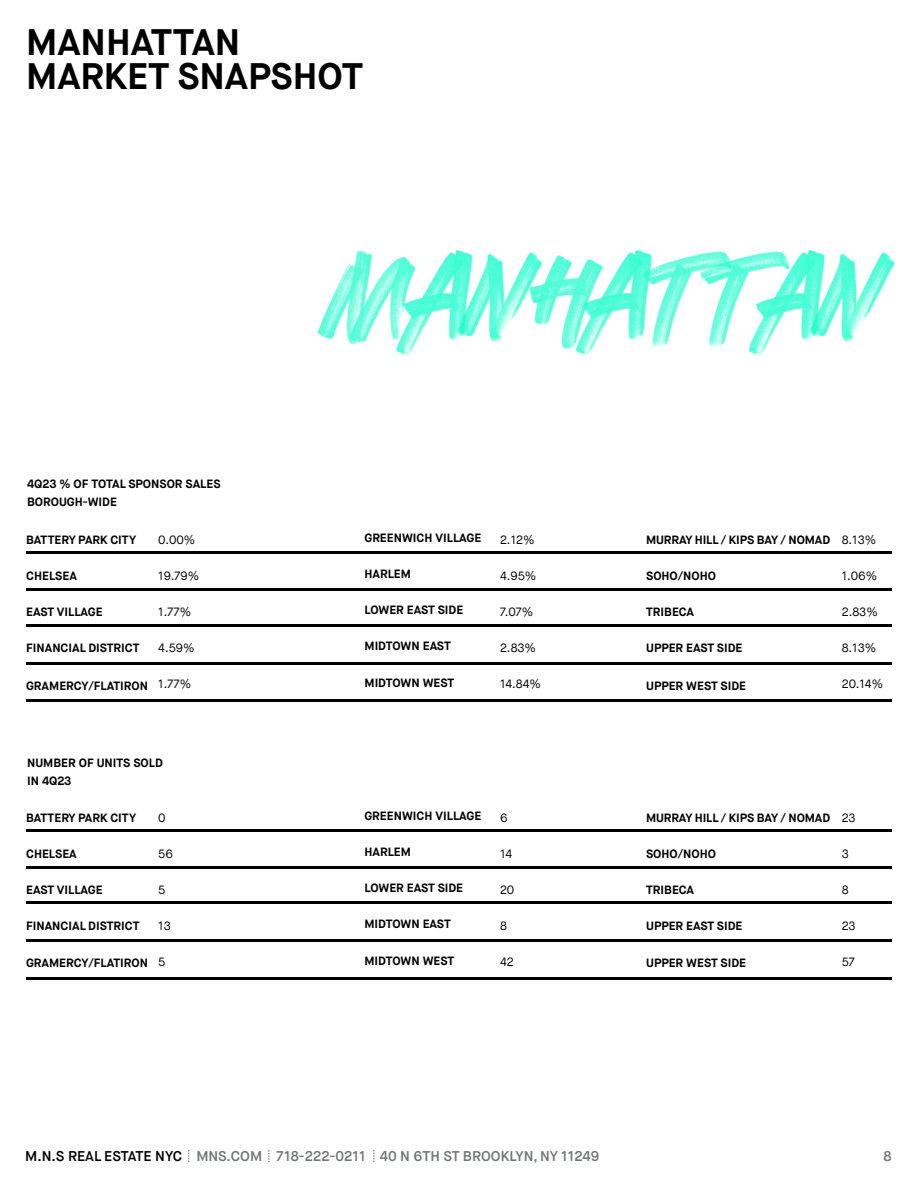
<style>
.page{position:relative;width:918px;height:1188px;background:#fff}
.page>*{position:absolute;margin:0;border:0;box-sizing:border-box;transform-origin:0 0}
.t1{font:700 36.9px/34.5px "Maison Neue";color:#000}
.t2{font:600 14.1px "Maison Neue";color:#747575}
.t3{font:700 12px/18px "Maison Neue";color:#000}
.t4{font:12px "Maison Neue";color:#000}
.s1{color:#000}
</style>
<div class="page">
<svg style="left:268px;top:1150px;width:2px;height:12px"></svg>
<svg style="left:373px;top:1150px;width:2px;height:12px"></svg>
<img style="left:317px;top:249px;width:578px;height:107px">
<hr style="left:26px;top:551px;width:866px;height:3px;background:#000">
<hr style="left:26px;top:699px;width:866px;height:3px;background:#000">
<hr style="left:26px;top:588px;width:866px;height:3px;background:#000">
<hr style="left:26px;top:624px;width:866px;height:3px;background:#000">
<hr style="left:26px;top:662px;width:866px;height:3px;background:#000">
<hr style="left:26px;top:829px;width:866px;height:3px;background:#000">
<hr style="left:26px;top:977px;width:866px;height:3px;background:#000">
<hr style="left:26px;top:866px;width:866px;height:3px;background:#000">
<hr style="left:26px;top:901px;width:866px;height:3px;background:#000">
<hr style="left:26px;top:939px;width:866px;height:3px;background:#000">
<h1 class="t1" style="left:26px;top:25px;width:338px">MANHATTAN<br>MARKET SNAPSHOT</h1>
<p class="t3" style="left:27px;top:475px;width:195px">4Q23 % OF TOTAL SPONSOR SALES<br>BOROUGH-WIDE</p>
<p class="t3" style="left:26px;top:531px;width:112px">BATTERY PARK CITY</p>
<p class="t3" style="left:26px;top:567px;width:52px">CHELSEA</p>
<p class="t3" style="left:26px;top:603px;width:78px">EAST VILLAGE</p>
<p class="t3" style="left:26px;top:639px;width:115px">FINANCIAL DISTRICT</p>
<p class="t3" style="left:26px;top:676px;width:123px">GRAMERCY/FLATIRON</p>
<p class="t4" style="left:158px;top:532px;width:39px">0.00%</p>
<p class="t4" style="left:158px;top:568px;width:42px">19.79%</p>
<p class="t4" style="left:158px;top:604px;width:34px">1.77%</p>
<p class="t4" style="left:158px;top:640px;width:38px">4.59%</p>
<p class="t4" style="left:158px;top:676px;width:34px">1.77%</p>
<p class="t3" style="left:27px;top:754px;width:137px">NUMBER OF UNITS SOLD<br>IN 4Q23</p>
<p class="t3" style="left:26px;top:809px;width:112px">BATTERY PARK CITY</p>
<p class="t3" style="left:26px;top:845px;width:52px">CHELSEA</p>
<p class="t3" style="left:26px;top:881px;width:78px">EAST VILLAGE</p>
<p class="t3" style="left:26px;top:917px;width:115px">FINANCIAL DISTRICT</p>
<p class="t3" style="left:26px;top:954px;width:123px">GRAMERCY/FLATIRON</p>
<p class="t4" style="left:158px;top:810px;width:9px">0</p>
<p class="t4" style="left:158px;top:846px;width:16px">56</p>
<p class="t4" style="left:158px;top:882px;width:9px">5</p>
<p class="t4" style="left:158px;top:918px;width:14px">13</p>
<p class="t4" style="left:158px;top:954px;width:9px">5</p>
<p class="t3" style="left:365px;top:529px;width:118px">GREENWICH VILLAGE</p>
<p class="t3" style="left:365px;top:565px;width:48px">HARLEM</p>
<p class="t3" style="left:365px;top:601px;width:100px">LOWER EAST SIDE</p>
<p class="t3" style="left:365px;top:637px;width:88px">MIDTOWN EAST</p>
<p class="t3" style="left:365px;top:674px;width:91px">MIDTOWN WEST</p>
<p class="t4" style="left:500px;top:532px;width:36px">2.12%</p>
<p class="t4" style="left:500px;top:568px;width:38px">4.95%</p>
<p class="t4" style="left:500px;top:604px;width:35px">7.07%</p>
<p class="t4" style="left:500px;top:640px;width:38px">2.83%</p>
<p class="t4" style="left:500px;top:676px;width:43px">14.84%</p>
<p class="t3" style="left:364px;top:806px;width:118px">GREENWICH VILLAGE</p>
<p class="t3" style="left:364px;top:842px;width:48px">HARLEM</p>
<p class="t3" style="left:364px;top:878px;width:100px">LOWER EAST SIDE</p>
<p class="t3" style="left:364px;top:914px;width:88px">MIDTOWN EAST</p>
<p class="t3" style="left:364px;top:952px;width:91px">MIDTOWN WEST</p>
<p class="t4" style="left:500px;top:810px;width:9px">6</p>
<p class="t4" style="left:500px;top:846px;width:14px">14</p>
<p class="t4" style="left:500px;top:882px;width:16px">20</p>
<p class="t4" style="left:500px;top:918px;width:8px">8</p>
<p class="t4" style="left:500px;top:954px;width:15px">42</p>
<p class="t3" style="left:646px;top:531px;width:186px">MURRAY HILL / KIPS BAY / NOMAD</p>
<p class="t3" style="left:646px;top:567px;width:71px">SOHO/NOHO</p>
<p class="t3" style="left:646px;top:603px;width:49px">TRIBECA</p>
<p class="t3" style="left:646px;top:639px;width:98px">UPPER EAST SIDE</p>
<p class="t3" style="left:646px;top:676px;width:101px">UPPER WEST SIDE</p>
<p class="t4" style="left:842px;top:532px;width:36px">8.13%</p>
<p class="t4" style="left:842px;top:568px;width:37px">1.06%</p>
<p class="t4" style="left:842px;top:604px;width:38px">2.83%</p>
<p class="t4" style="left:842px;top:640px;width:36px">8.13%</p>
<p class="t4" style="left:842px;top:676px;width:43px">20.14%</p>
<p class="t3" style="left:646px;top:809px;width:186px">MURRAY HILL / KIPS BAY / NOMAD</p>
<p class="t3" style="left:646px;top:845px;width:71px">SOHO/NOHO</p>
<p class="t3" style="left:646px;top:881px;width:49px">TRIBECA</p>
<p class="t3" style="left:646px;top:917px;width:98px">UPPER EAST SIDE</p>
<p class="t3" style="left:646px;top:954px;width:101px">UPPER WEST SIDE</p>
<p class="t4" style="left:842px;top:810px;width:15px">23</p>
<p class="t4" style="left:842px;top:846px;width:9px">3</p>
<p class="t4" style="left:842px;top:882px;width:8px">8</p>
<p class="t4" style="left:842px;top:918px;width:15px">23</p>
<p class="t4" style="left:842px;top:954px;width:15px">57</p>
<p class="t2" style="left:25px;top:1147px;width:576px"><span class="s1">M.N.S REAL ESTATE NYC</span> MNS.COM 718-222-0211 40 N 6TH ST BROOKLYN, NY 11249</p>
<p class="t2" style="left:883px;top:1147px;width:10px">8</p>
</div>
